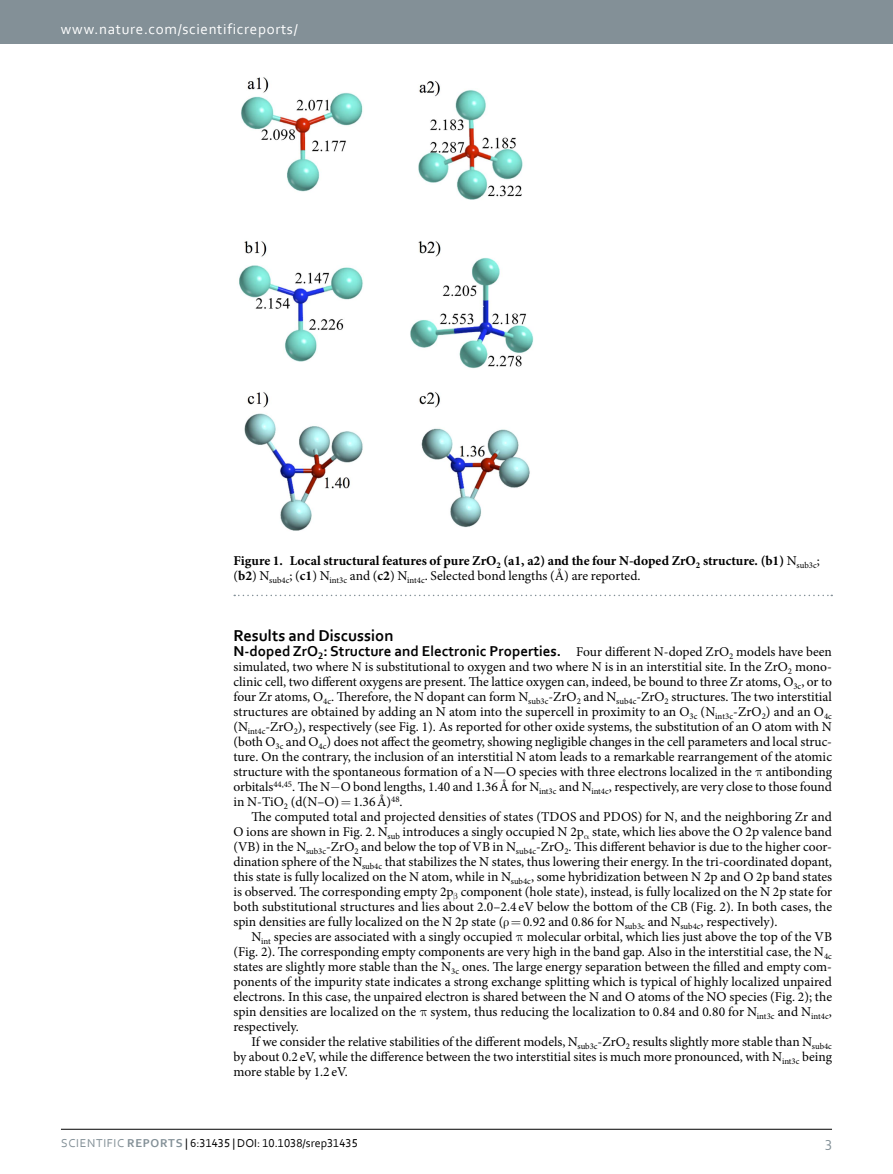
<style>
.page{position:relative;width:893px;height:1174px;background:#fff}
.page>*{position:absolute;margin:0;border:0;box-sizing:border-box;transform-origin:0 0}
.t1{font:700 16.5px "Corbel";color:#000}
.t2{font:700 15px "Corbel";color:#000}
.t3{font:15px "Corbel";letter-spacing:.045em;color:#fff}
.t4{font:15px "Corbel";color:#839097}
.t5{font:13.5px/15px "Minion Pro";color:#000;text-align:justify}
.t6{font:700 13.5px/15px "Minion Pro";color:#000}
.t7{font:12px "Corbel";color:#000}
.s1{font-weight:400}
.s2{font-family:"Minion Pro";font-weight:400;font-size:13.5px}
.s3{color:#839097}
.s4{font-weight:700;color:#839097}
</style>
<div class="page">
<div style="left:0;top:0;width:893px;height:43px;background:#839097"></div>
<hr style="left:61px;top:1129px;width:771px;height:1px;background:#000">
<img style="left:239px;top:77px;width:295px;height:454px">
<svg style="left:234px;top:594px;width:598px;height:2px"></svg>
<p class="t3" style="left:61px;top:19px;width:238px">www.nature.com/scientificreports/</p>
<p class="t6" style="left:233px;top:553px;width:588px">Figure 1. Local structural features of pure ZrO<sub>2</sub> (a1, a2) and the four N-doped ZrO<sub>2</sub> structure. (b1) <span class="s1">N</span><sub>sub3c</sub><span class="s1">; (</span>b2<span class="s1">) N</span><sub>sub4c</sub><span class="s1">; (</span>c1<span class="s1">) N</span><sub>int3c</sub> <span class="s1">and (</span>c2<span class="s1">) N</span><sub>int4c</sub><span class="s1">. Selected bond lengths (Å) are reported.</span></p>
<p class="t1" style="left:233px;top:625px;width:162px">Results and Discussion</p>
<p class="t2" style="left:233px;top:642px;width:600px">N-doped ZrO<sub>2</sub>: Structure and Electronic Properties. <span class="s2">Four different N-doped ZrO</span><sub>2</sub> <span class="s2">models have been</span></p>
<p class="t5" style="left:233px;top:659px;width:600px">simulated, two where N is substitutional to oxygen and two where N is in an interstitial site. In the ZrO<sub>2</sub> mono&shy;clinic cell, two different oxygens are present. The lattice oxygen can, indeed, be bound to three Zr atoms, O<sub>3c</sub>, or to four Zr atoms, O<sub>4c</sub>. Therefore, the N dopant can form N<sub>sub3c</sub>-ZrO<sub>2</sub> and N<sub>sub4c</sub>-ZrO<sub>2</sub> structures. The two interstitial structures are obtained by adding an N atom into the supercell in proximity to an O<sub>3c</sub> (N<sub>int3c</sub>-ZrO<sub>2</sub>) and an O<sub>4c </sub>(N<sub>int4c</sub>-ZrO<sub>2</sub>), respectively (see Fig. 1). As reported for other oxide systems, the substitution of an O atom with N (both O<sub>3c</sub> and O<sub>4c</sub>) does not affect the geometry, showing negligible changes in the cell parameters and local struc&shy;ture. On the contrary, the inclusion of an interstitial N atom leads to a remarkable rearrangement of the atomic structure with the spontaneous formation of a N—O species with three electrons localized in the antibonding orbitals<sup>44,45</sup>. The N−O bond lengths, 1.40 and 1.36Å for N<sub>int3c</sub> and N<sub>int4c</sub>, respectively, are very close to those found in N-TiO<sub>2</sub> (d(N–O) 1.36Å)<sup>48</sup>.</p>
<p class="t5" style="left:233px;top:809px;width:600px;text-indent:18px">The computed total and projected densities of states (TDOS and PDOS) for N, and the neighboring Zr and O ions are shown in Fig. 2. N<sub>sub</sub> introduces a singly occupied N 2p state, which lies above the O 2p valence band (VB) in the N<sub>sub3c</sub>-ZrO<sub>2</sub> and below the top of VB in N<sub>sub4c</sub>-ZrO<sub>2</sub>. This different behavior is due to the higher coor&shy;dination sphere of the N<sub>sub4c</sub> that stabilizes the N states, thus lowering their energy. In the tri-coordinated dopant, this state is fully localized on the N atom, while in N<sub>sub4c</sub>, some hybridization between N 2p and O 2p band states is observed. The corresponding empty 2p component (hole state), instead, is fully localized on the N 2p state for both substitutional structures and lies about 2.0–2.4 eV below the bottom of the CB (Fig. 2). In both cases, the spin densities are fully localized on the N 2p state (</p>
<p class="t5" style="left:523px;top:914px;width:256px">0.92 and 0.86 for N<sub>sub3c</sub> and N<sub>sub4c</sub>, respectively).</p>
<p class="t5" style="left:251px;top:929px;width:582px">N<sub>int</sub> species are associated with a singly occupied molecular orbital, which lies just above the top of the VB</p>
<p class="t5" style="left:233px;top:944px;width:600px">(Fig. 2). The corresponding empty components are very high in the band gap. Also in the interstitial case, the N<sub>4c</sub></p>
<p class="t5" style="left:233px;top:959px;width:600px">states are slightly more stable than the N<sub>3c</sub> ones. The large energy separation between the filled and empty com-</p>
<p class="t5" style="left:233px;top:974px;width:600px">ponents of the impurity state indicates a strong exchange splitting which is typical of highly localized unpaired</p>
<p class="t5" style="left:233px;top:989px;width:600px">electrons. In this case, the unpaired electron is shared between the N and O atoms of the NO species (Fig. 2); the</p>
<p class="t5" style="left:233px;top:1004px;width:600px">spin densities are localized on the system, thus reducing the localization to 0.84 and 0.80 for N<sub>int3c</sub> and N<sub>int4c</sub>,</p>
<p class="t5" style="left:233px;top:1019px;width:67px">respectively.</p>
<p class="t5" style="left:251px;top:1034px;width:582px">If we consider the relative stabilities of the different models, N<sub>sub3c</sub>-ZrO<sub>2</sub> results slightly more stable than N<sub>sub4c</sub></p>
<p class="t5" style="left:233px;top:1049px;width:600px">by about 0.2 eV, while the difference between the two interstitial sites is much more pronounced, with N<sub>int3c</sub> being</p>
<p class="t5" style="left:233px;top:1064px;width:116px">more stable by 1.2 eV.</p>
<p class="t7" style="left:61px;top:1135px;width:298px"><span class="s3">Scientific</span> <span class="s4">Reports</span> | 6:31435 | DOI: 10.1038/srep31435</p>
<p class="t4" style="left:825px;top:1132px;width:8px">3</p>
</div>
